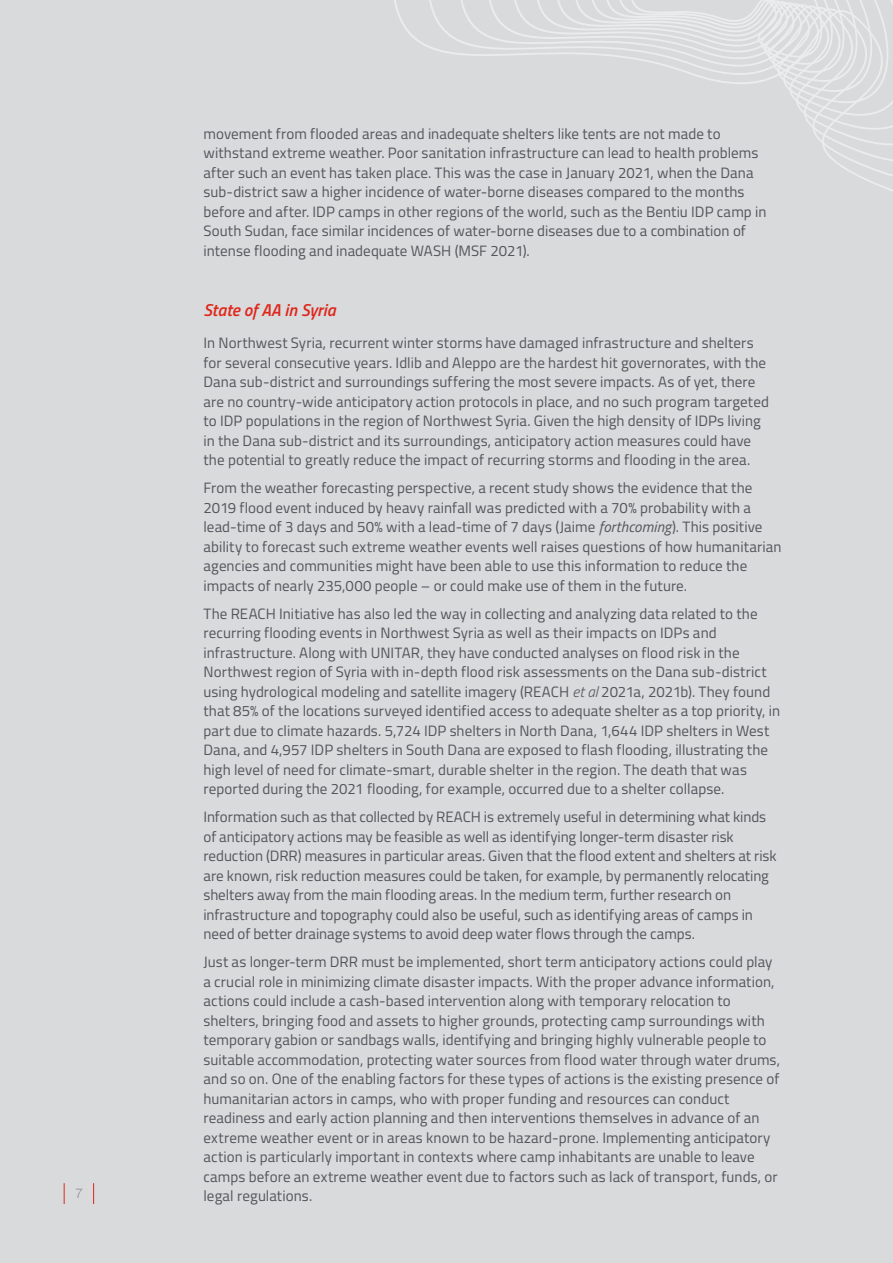
<style>
.page{position:relative;width:893px;height:1263px;background:#d8dadb}
.page>*{position:absolute;margin:0;border:0;box-sizing:border-box;transform-origin:0 0}
.title_red_1_1_1{font:italic 600 17.25px "Titillium";letter-spacing:-.005em;color:#df271c}
.box_text{font:15px/19.5px "Titillium";letter-spacing:.005em;color:#52555b}
.t1{font:300 13.5px "Helvetica Neue";color:#8d8f92}
.s1{font-style:italic}
.s2{font-weight:300;font-style:italic}
</style>
<div class="page">
<svg style="left:64px;top:1183px;width:1px;height:21px"></svg>
<svg style="left:93px;top:1183px;width:1px;height:21px"></svg>
<svg style="left:394px;top:0;width:499px;height:191px"></svg>
<p class="t1" style="left:75px;top:1182px;width:9px">7</p>
<p class="box_text" style="left:203px;top:123px;width:564px">movement from flooded areas and inadequate shelters like tents are not made to withstand extreme weather. Poor sanitation infrastructure can lead to health problems after such an event has taken place. This was the case in January 2021, when the Dana sub-district saw a higher incidence of water-borne diseases compared to the months before and after. IDP camps in other regions of the world, such as the Bentiu IDP camp in South Sudan, face similar incidences of water-borne diseases due to a combination of intense flooding and inadequate WASH (MSF 2021).</p>
<p class="title_red_1_1_1" style="left:203px;top:297px;width:134px">State of AA in Syria</p>
<p class="box_text" style="left:203px;top:332px;width:567px">In Northwest Syria, recurrent winter storms have damaged infrastructure and shelters for several consecutive years. Idlib and Aleppo are the hardest hit governorates, with the Dana sub-district and surroundings suffering the most severe impacts. As of yet, there are no country-wide anticipatory action protocols in place, and no such program targeted to IDP populations in the region of Northwest Syria. Given the high density of IDPs living in the Dana sub-district and its surroundings, anticipatory action measures could have the potential to greatly reduce the impact of recurring storms and flooding in the area.</p>
<p class="box_text" style="left:203px;top:477px;width:580px">From the weather forecasting perspective, a recent study shows the evidence that the 2019 flood event induced by heavy rainfall was predicted with a 70% probability with a lead-time of 3 days and 50% with a lead-time of 7 days (Jaime <span class="s1">forthcoming</span>). This positive ability to forecast such extreme weather events well raises questions of how humanitarian agencies and communities might have been able to use this information to reduce the impacts of nearly 235,000 people – or could make use of them in the future.</p>
<p class="box_text" style="left:203px;top:603px;width:578px">The REACH Initiative has also led the way in collecting and analyzing data related to the recurring flooding events in Northwest Syria as well as their impacts on IDPs and infrastructure. Along with UNITAR, they have conducted analyses on flood risk in the Northwest region of Syria with in-depth flood risk assessments on the Dana sub-district using hydrological modeling and satellite imagery (REACH <span class="s2">et al</span> 2021a, 2021b). They found that 85% of the locations surveyed identified access to adequate shelter as a top priority, in part due to climate hazards. 5,724 IDP shelters in North Dana, 1,644 IDP shelters in West Dana, and 4,957 IDP shelters in South Dana are exposed to flash flooding, illustrating the high level of need for climate-smart, durable shelter in the region. The death that was reported during the 2021 flooding, for example, occurred due to a shelter collapse.</p>
<p class="box_text" style="left:203px;top:806px;width:575px">Information such as that collected by REACH is extremely useful in determining what kinds of anticipatory actions may be feasible as well as identifying longer-term disaster risk reduction (DRR) measures in particular areas. Given that the flood extent and shelters at risk are known, risk reduction measures could be taken, for example, by permanently relocating shelters away from the main flooding areas. In the medium term, further research on infrastructure and topography could also be useful, such as identifying areas of camps in need of better drainage systems to avoid deep water flows through the camps.</p>
<p class="box_text" style="left:203px;top:951px;width:578px">Just as longer-term DRR must be implemented, short term anticipatory actions could play a crucial role in minimizing climate disaster impacts. With the proper advance information, actions could include a cash-based intervention along with temporary relocation to shelters, bringing food and assets to higher grounds, protecting camp surroundings with temporary gabion or sandbags walls, identifying and bringing highly vulnerable people to suitable accommodation, protecting water sources from flood water through water drums, and so on. One of the enabling factors for these types of actions is the existing presence of humanitarian actors in camps, who with proper funding and resources can conduct readiness and early action planning and then interventions themselves in advance of an extreme weather event or in areas known to be hazard-prone. Implementing anticipatory action is particularly important in contexts where camp inhabitants are unable to leave camps before an extreme weather event due to factors such as lack of transport, funds, or legal regulations.</p>
</div>
